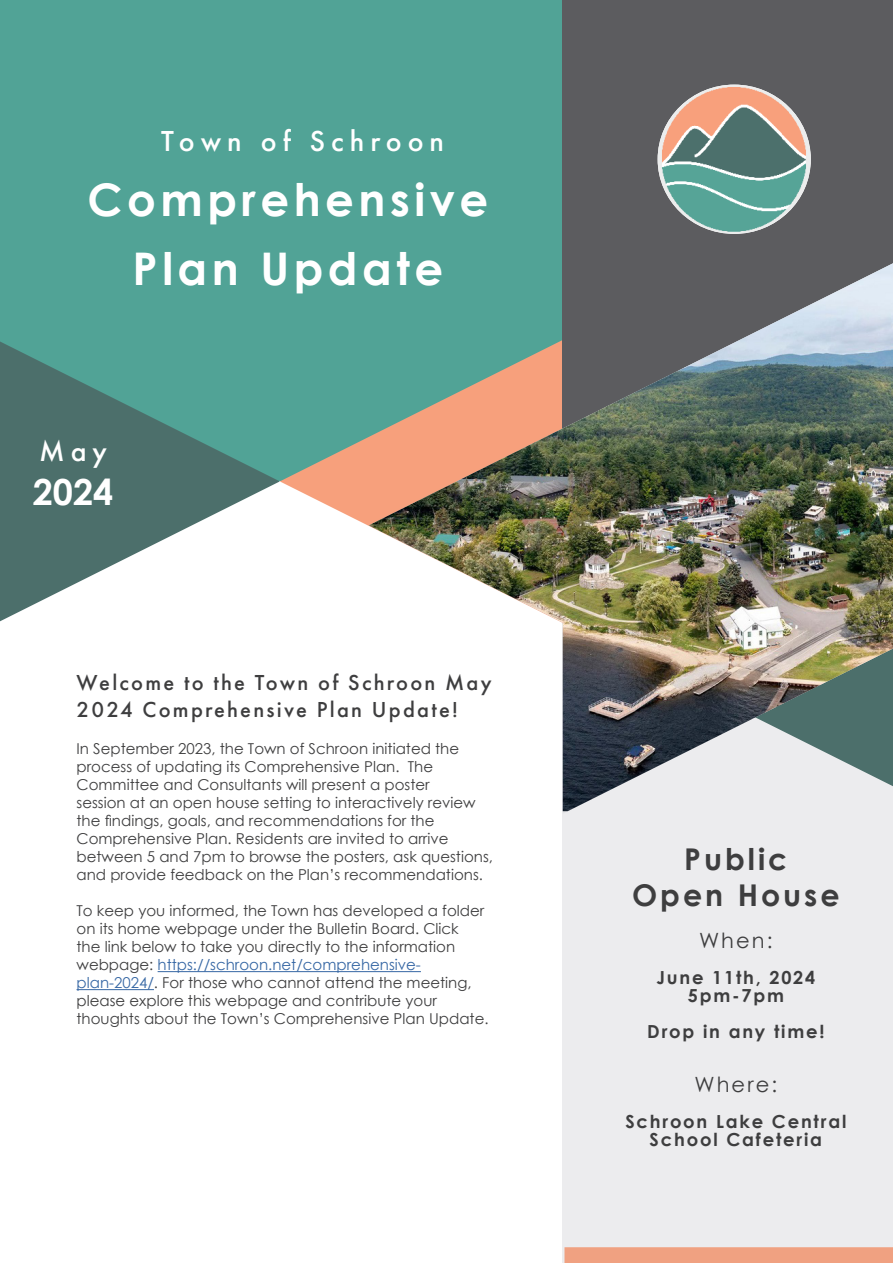
<style>
.page{position:relative;width:893px;height:1263px;background:#fff}
.page>*{position:absolute;margin:0;border:0;box-sizing:border-box;transform-origin:0 0}
.t1{font:700 45px/69px "Century Gothic";letter-spacing:.1em;color:#fff;text-align:center}
.Year{font:700 36px "Century Gothic";color:#fff}
.Logo{font:500 30px "Futura PT";letter-spacing:.2em;color:#fff}
.Heading_1_-_left{font:700 30px "Century Gothic";letter-spacing:.1em;color:#3e3e3f}
.Heading_1_-_left-2{font:500 22.5px/27px "Futura PT";letter-spacing:.1em;color:#3e3e3f}
.Heading_1_-_left-3{font:21px "Century Gothic";letter-spacing:.1em;color:#3e3e3f}
.Heading_1_-_left-4{font:700 18px/18px "Century Gothic";letter-spacing:.1em;color:#3e3e3f;text-align:center}
.Body_text_1_-_left{font:15px/18px "Century Gothic";color:#3e3e3f}
.s1{color:#3667a4}
</style>
<div class="page">
<div style="left:0;top:0;width:893px;height:480px;background:#51a396"></div>
<div style="left:563px;top:480px;width:330px;height:783px;background:#ececee"></div>
<svg style="left:280px;top:437px;width:89px;height:89px"></svg>
<div style="left:563px;top:0;width:330px;height:474px;background:#5c5c5f"></div>
<svg style="left:0;top:341px;width:280px;height:280px"></svg>
<img style="left:369px;top:263px;width:524px;height:548px">
<hr style="left:158px;top:971px;width:263px;height:1px;background:#3667a4">
<hr style="left:77px;top:989px;width:77px;height:1px;background:#3667a4">
<div style="left:564px;top:1247px;width:329px;height:16px;background:#f0a181"></div>
<img style="left:658px;top:85px;width:153px;height:149px">
<p class="Logo" style="left:161px;top:123px;width:285px">Town of Schroon</p>
<p class="t1" style="left:88px;top:163px;width:402px">Comprehensive<br>Plan Update</p>
<p class="Logo" style="left:39px;top:433px;width:69px">May</p>
<p class="Year" style="left:33px;top:465px;width:82px">2024</p>
<p class="Heading_1_-_left-2" style="left:77px;top:669px;width:417px">Welcome to the Town of Schroon May<br>2024 Comprehensive Plan Update!</p>
<p class="Body_text_1_-_left" style="left:77px;top:739px;width:418px">In September 2023, the Town of Schroon initiated the process of updating its Comprehensive Plan. The Committee and Consultants will present a poster<br>session at an open house setting to interactively review the findings, goals, and recommendations for the Comprehensive Plan. Residents are invited to arrive between 5 and 7pm to browse the posters, ask questions, and provide feedback on the Plan’s recommendations.</p>
<p class="Body_text_1_-_left" style="left:77px;top:901px;width:414px">To keep you informed, the Town has developed a folder on its home webpage under the Bulletin Board. Click<br>the link below to take you directly to the information webpage: <span class="s1">https://schroon.net/comprehensive&shy;plan-2024/</span>. For those who cannot attend the meeting, please explore this webpage and contribute your thoughts about the Town’s Comprehensive Plan Update.</p>
<p class="Heading_1_-_left" style="left:684px;top:836px;width:105px">Public</p>
<p class="Heading_1_-_left" style="left:632px;top:872px;width:209px">Open House</p>
<p class="Heading_1_-_left-3" style="left:699px;top:926px;width:75px">When:</p>
<p class="Heading_1_-_left-4" style="left:656px;top:968px;width:160px">June 11th, 2024</p>
<p class="Heading_1_-_left-4" style="left:688px;top:986px;width:98px">5pm-7pm</p>
<p class="Heading_1_-_left-4" style="left:647px;top:1022px;width:179px">Drop in any time!</p>
<p class="Heading_1_-_left-3" style="left:694px;top:1070px;width:84px">Where:</p>
<p class="Heading_1_-_left-4" style="left:625px;top:1112px;width:223px">Schroon Lake Central<br>School Cafeteria</p>
</div>
